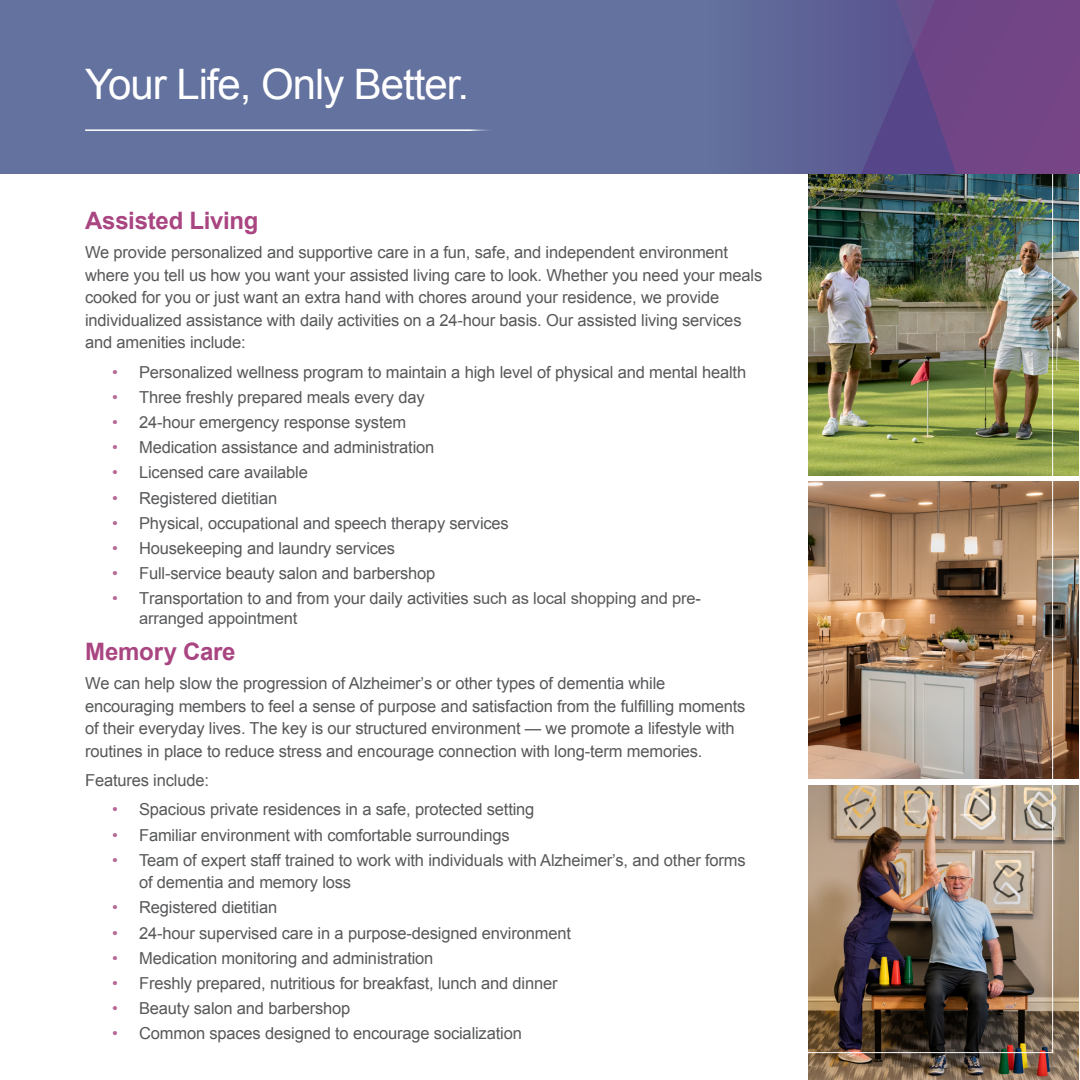
<style>
.page{position:relative;width:1080px;height:1080px;background:#fff}
.page>*{position:absolute;margin:0;border:0;box-sizing:border-box;transform-origin:0 0}
.t1{font:42px "Arial";letter-spacing:-.025em;color:#fff}
.t2{font:700 24px "Arial";letter-spacing:-.01em;color:#a94581}
.t3{font:16.5px/22.5px "Arial";letter-spacing:-.01em;color:#57585a}
.s1{color:#b76995}
</style>
<div class="page">
<img style="left:808px;top:174px;width:270px;height:301px">
<img style="left:808px;top:786px;width:270px;height:294px">
<img style="left:808px;top:482px;width:270px;height:297px">
<div style="left:988px;top:0;width:92px;height:174px;background:#734586"></div>
<svg style="left:0;top:0;width:988px;height:174px;background:#626a9a"></svg>
<hr style="left:85px;top:129px;width:412px;height:2px;background:#fff">
<p class="t1" style="left:85px;top:57px;width:385px">Your Life, Only Better.</p>
<p class="t2" style="left:85px;top:205px;width:175px">Assisted Living</p>
<p class="t3" style="left:85px;top:241px;width:679px">We provide personalized and supportive care in a fun, safe, and independent environment where you tell us how you want your assisted living care to look. Whether you need your meals cooked for you or just want an extra hand with chores around your residence, we provide individualized assistance with daily activities on a 24-hour basis. Our assisted living services and amenities include:</p>
<p class="t3" style="left:112px;top:361px;width:636px"><span class="s1">•</span> Personalized wellness program to maintain a high level of physical and mental health</p>
<p class="t3" style="left:112px;top:386px;width:314px"><span class="s1">•</span> Three freshly prepared meals every day</p>
<p class="t3" style="left:112px;top:411px;width:296px"><span class="s1">•</span> 24-hour emergency response system</p>
<p class="t3" style="left:112px;top:436px;width:324px"><span class="s1">•</span> Medication assistance and administration</p>
<p class="t3" style="left:112px;top:461px;width:197px"><span class="s1">•</span> Licensed care available</p>
<p class="t3" style="left:112px;top:486px;width:167px"><span class="s1">•</span> Registered dietitian</p>
<p class="t3" style="left:112px;top:512px;width:398px"><span class="s1">•</span> Physical, occupational and speech therapy services</p>
<p class="t3" style="left:112px;top:537px;width:285px"><span class="s1">•</span> Housekeeping and laundry services</p>
<p class="t3" style="left:112px;top:562px;width:325px"><span class="s1">•</span> Full-service beauty salon and barbershop</p>
<p class="t3" style="left:139px;top:589px;width:563px;line-height:19.8px;text-indent:-27px"><span class="s1">•</span> Transportation to and from your daily activities such as local shopping and pre&shy;arranged appointment</p>
<p class="t2" style="left:85px;top:636px;width:152px">Memory Care</p>
<p class="t3" style="left:85px;top:673px;width:662px">We can help slow the progression of Alzheimer’s or other types of dementia while encouraging members to feel a sense of purpose and satisfaction from the fulfilling moments of their everyday lives. The key is our structured environment — we promote a lifestyle with routines in place to reduce stress and encourage connection with long-term memories.</p>
<p class="t3" style="left:85px;top:769px;width:125px">Features include:</p>
<p class="t3" style="left:112px;top:799px;width:424px"><span class="s1">•</span> Spacious private residences in a safe, protected setting</p>
<p class="t3" style="left:112px;top:824px;width:399px"><span class="s1">•</span> Familiar environment with comfortable surroundings</p>
<p class="t3" style="left:139px;top:849px;width:608px;text-indent:-27px"><span class="s1">•</span> Team of expert staff trained to work with individuals with Alzheimer’s, and other forms of dementia and memory loss</p>
<p class="t3" style="left:112px;top:896px;width:167px"><span class="s1">•</span> Registered dietitian</p>
<p class="t3" style="left:112px;top:922px;width:460px"><span class="s1">•</span> 24-hour supervised care in a purpose-designed environment</p>
<p class="t3" style="left:112px;top:947px;width:323px"><span class="s1">•</span> Medication monitoring and administration</p>
<p class="t3" style="left:112px;top:972px;width:447px"><span class="s1">•</span> Freshly prepared, nutritious for breakfast, lunch and dinner</p>
<p class="t3" style="left:112px;top:997px;width:240px"><span class="s1">•</span> Beauty salon and barbershop</p>
<p class="t3" style="left:112px;top:1023px;width:411px"><span class="s1">•</span> Common spaces designed to encourage socialization</p>
</div>
